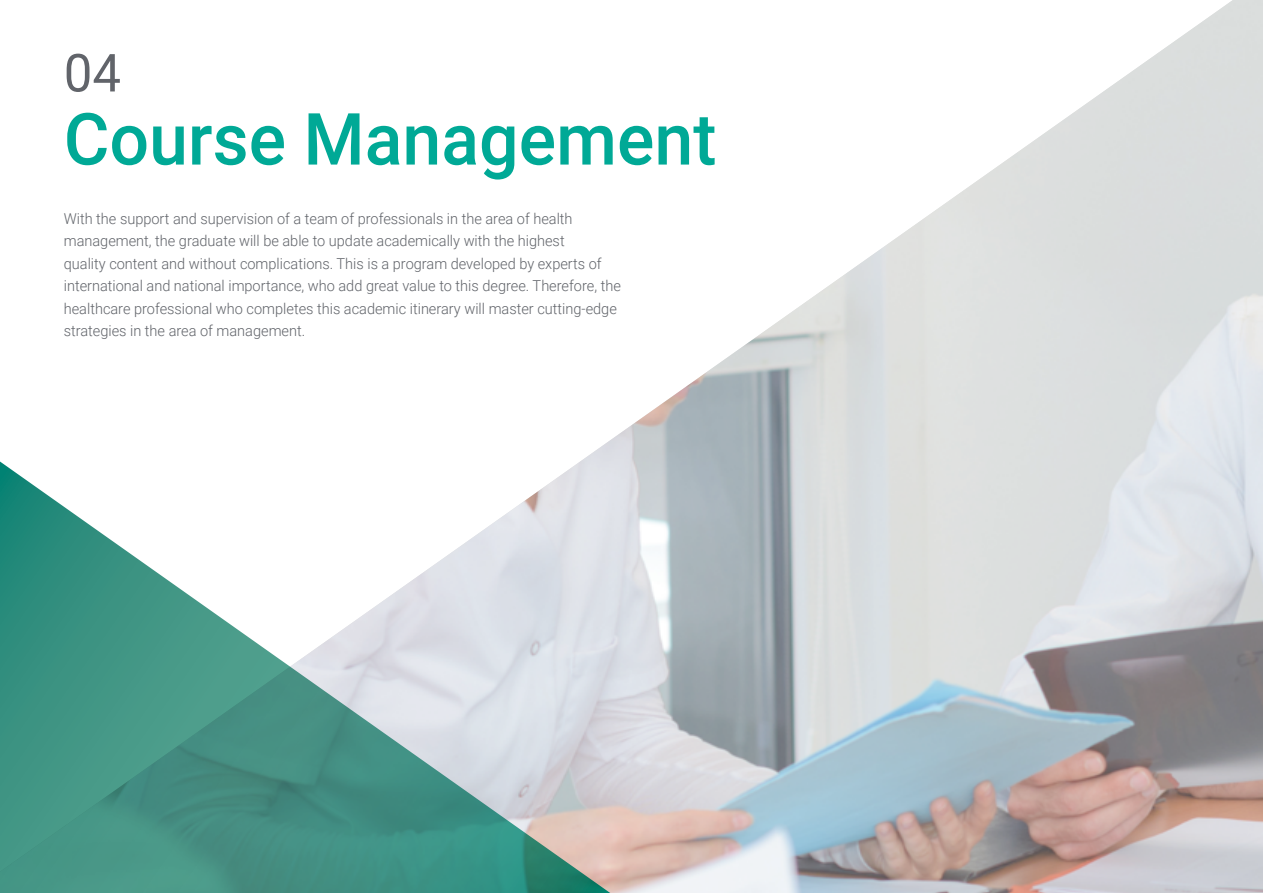
<style>
.page{position:relative;width:1263px;height:893px;background:#fff}
.page>*{position:absolute;margin:0;border:0;box-sizing:border-box;transform-origin:0 0}
.t1{font:500 72px "Roboto";color:#00a996}
.t2{font:52.5px "Roboto";color:#61646a}
.t3{font:300 15px/22.5px "Roboto";color:#61646a}
</style>
<div class="page">
<img style="left:602px;top:0;width:661px;height:893px">
<svg style="left:0;top:446px;width:640px;height:447px"></svg>
<h2 class="t2" style="left:64px;top:36px;width:59px">04</h2>
<h1 class="t1" style="left:64px;top:89px;width:654px">Course Management</h1>
<p class="t3" style="left:64px;top:207px;width:559px">With the support and supervision of a team of professionals in the area of health management, the graduate will be able to update academically with the highest<br>quality content and without complications. This is a program developed by experts of international and national importance, who add great value to this degree. Therefore, the healthcare professional who completes this academic itinerary will master cutting-edge strategies in the area of management.</p>
</div>
